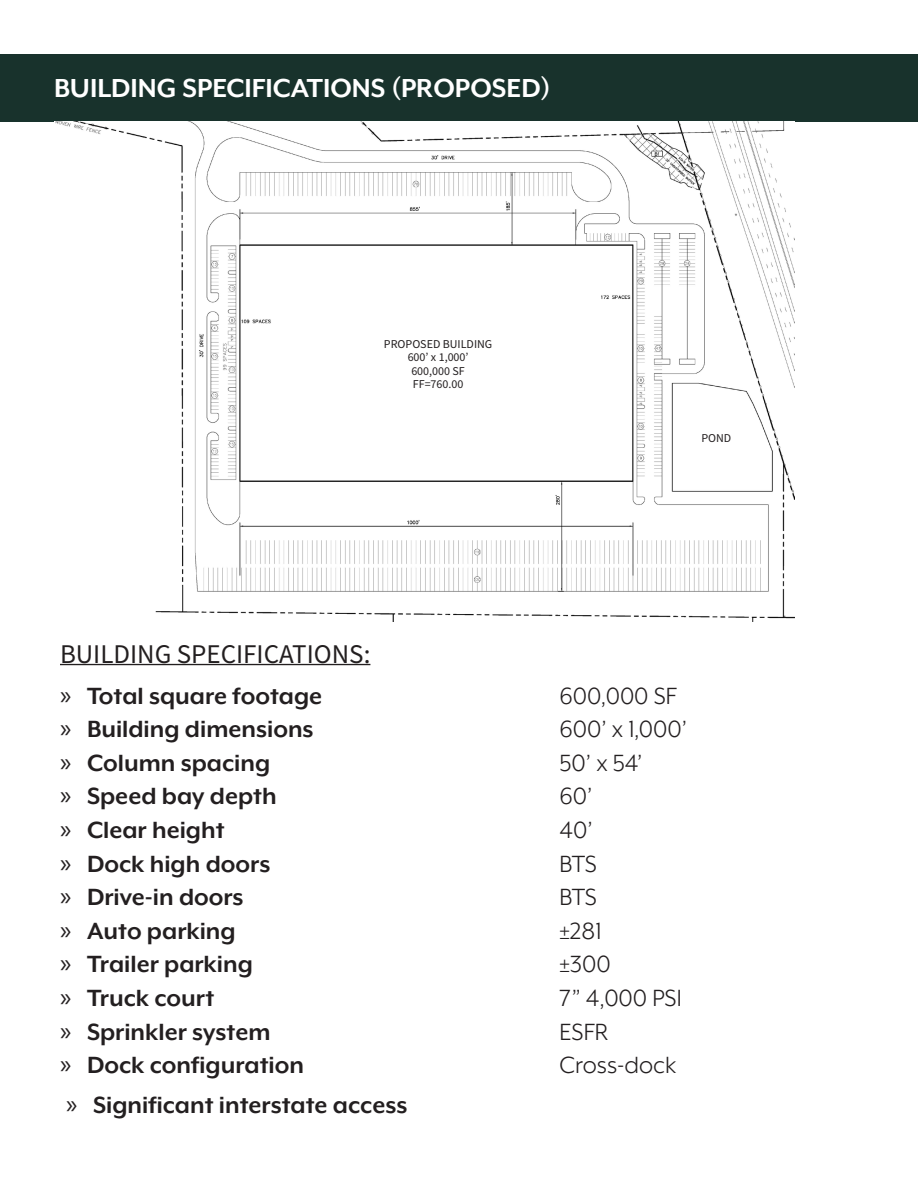
<style>
.page{position:relative;width:918px;height:1188px;background:#fff}
.page>*{position:absolute;margin:0;border:0;box-sizing:border-box;transform-origin:0 0}
.t1{font:700 30px "Mr Eaves XL Mod OT";color:#fff}
.t2{font:700 27px "Mr Eaves XL Mod OT";color:#231f20}
.t3{font:27px "Mr Eaves XL Mod OT";color:#231f20}
.t4{font:27px "Source Sans Pro";color:#231f20}
.t5{font:12px "Source Sans Pro";color:#231f20}
.s1{font-family:"Myriad Pro";font-weight:400}
</style>
<div class="page">
<div style="left:0;top:54px;width:918px;height:68px;background:#18322c"></div>
<hr style="left:60px;top:664px;width:310px;height:1px;background:#231f20">
<img style="left:55px;top:122px;width:740px;height:499px">
<div style="left:394px;top:342px;width:88px;height:47px;background:#fff"></div>
<div style="left:699px;top:432px;width:16px;height:18px;background:#fff"></div>
<p class="t1" style="left:54px;top:71px;width:498px">BUILDING SPECIFICATIONS (PROPOSED)</p>
<p class="t5" style="left:384px;top:336px;width:110px">PROPOSED BUILDING</p>
<p class="t5" style="left:408px;top:349px;width:62px">600’ x 1,000’</p>
<p class="t5" style="left:411px;top:363px;width:55px">600,000 SF</p>
<p class="t5" style="left:413px;top:376px;width:52px">FF=760.00</p>
<p class="t5" style="left:701px;top:430px;width:31px">POND</p>
<p class="t4" style="left:60px;top:636px;width:312px">BUILDING SPECIFICATIONS:</p>
<p class="t2" style="left:60px;top:680px;width:264px"><span class="s1">»</span> Total square footage</p>
<p class="t3" style="left:560px;top:681px;width:119px">600,000 SF</p>
<p class="t2" style="left:60px;top:714px;width:255px"><span class="s1">»</span> Building dimensions</p>
<p class="t3" style="left:560px;top:714px;width:129px">600’ x 1,000’</p>
<p class="t2" style="left:60px;top:748px;width:212px"><span class="s1">»</span> Column spacing</p>
<p class="t3" style="left:560px;top:748px;width:84px">50’ x 54’</p>
<p class="t2" style="left:60px;top:781px;width:218px"><span class="s1">»</span> Speed bay depth</p>
<p class="t3" style="left:560px;top:782px;width:34px">60’</p>
<p class="t2" style="left:60px;top:815px;width:166px"><span class="s1">»</span> Clear height</p>
<p class="t3" style="left:560px;top:815px;width:35px">40’</p>
<p class="t2" style="left:60px;top:848px;width:212px"><span class="s1">»</span> Dock high doors</p>
<p class="t3" style="left:560px;top:849px;width:39px">BTS</p>
<p class="t2" style="left:60px;top:882px;width:185px"><span class="s1">»</span> Drive-in doors</p>
<p class="t3" style="left:560px;top:882px;width:39px">BTS</p>
<p class="t2" style="left:60px;top:916px;width:177px"><span class="s1">»</span> Auto parking</p>
<p class="t3" style="left:560px;top:916px;width:44px">±281</p>
<p class="t2" style="left:60px;top:949px;width:194px"><span class="s1">»</span> Trailer parking</p>
<p class="t3" style="left:560px;top:950px;width:53px">±300</p>
<p class="t2" style="left:60px;top:983px;width:156px"><span class="s1">»</span> Truck court</p>
<p class="t3" style="left:560px;top:983px;width:124px">7” 4,000 PSI</p>
<p class="t2" style="left:60px;top:1016px;width:212px"><span class="s1">»</span> Sprinkler system</p>
<p class="t3" style="left:560px;top:1017px;width:50px">ESFR</p>
<p class="t2" style="left:60px;top:1050px;width:246px"><span class="s1">»</span> Dock configuration</p>
<p class="t3" style="left:560px;top:1050px;width:118px">Cross-dock</p>
<p class="t2" style="left:66px;top:1090px;width:343px"><span class="s1">»</span> Significant interstate access</p>
</div>
